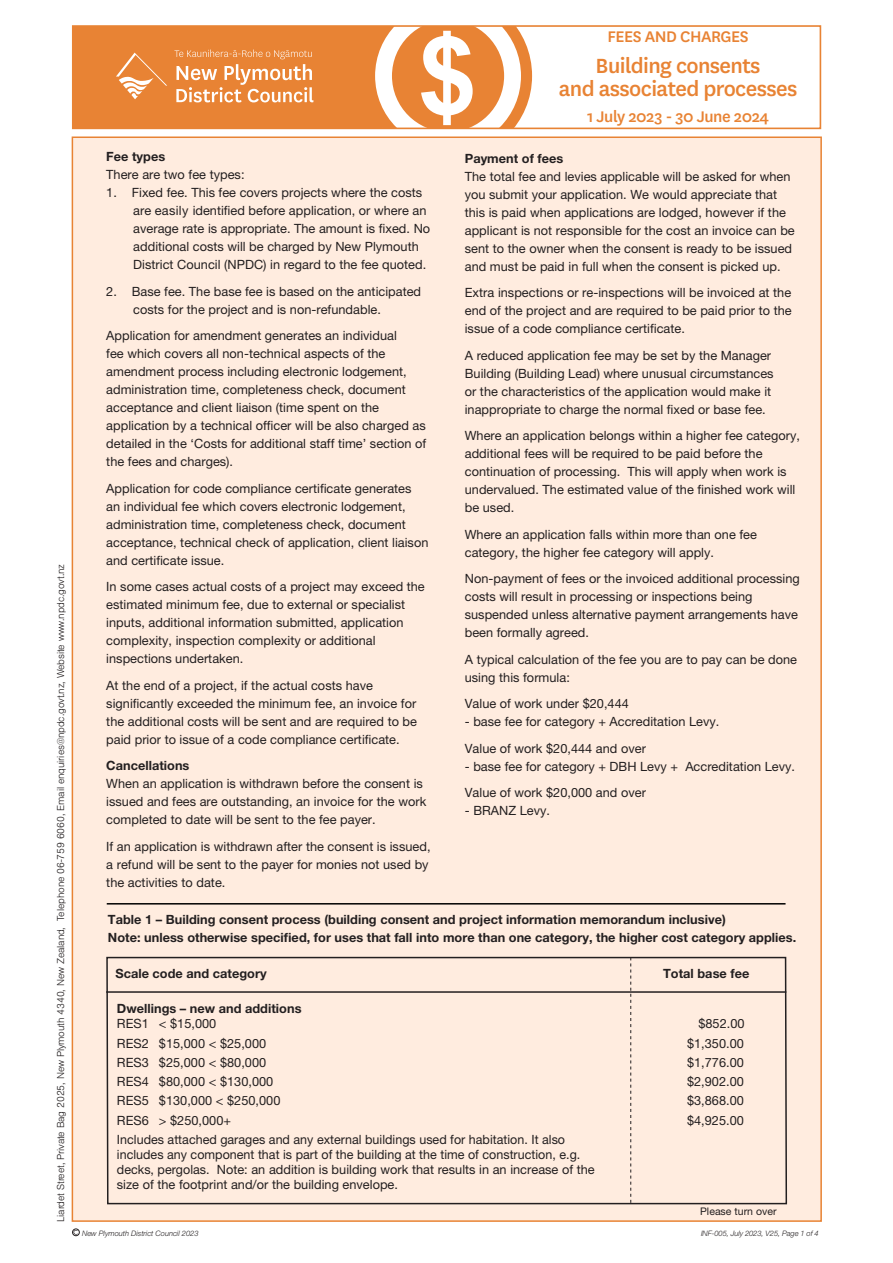
<style>
.page{position:relative;width:893px;height:1263px;background:#fff}
.page>*{position:absolute;margin:0;border:0;box-sizing:border-box;transform-origin:0 0}
.t1{font:500 24px/22.5px "National";letter-spacing:-.025em;color:#e88334;text-align:center}
.t2{font:500 18px "National";letter-spacing:-.025em;color:#e88334}
.Front_Page_Text{font:12.75px/18px "Helvetica Neue LT Pro";color:#231f20}
.Table_Heading{font:12.75px/18px "Helvetica Neue LT Pro";color:#231f20}
.Table_Heading-2{font:700 12.75px "Helvetica Neue LT Pro";color:#231f20}
.Figures_Text{font:12.75px "Helvetica Neue LT Pro";color:#231f20}
.t3{font:300 10.5px "Nimbus San";letter-spacing:-.01em;color:#231f20}
.Table_Heading-3{font:10.5px "Helvetica Neue LT Pro";color:#231f20}
.t4{font:italic 300 7.5px "Helvetica Neue LT Std";color:#231f20}
.s1{font-weight:700}
</style>
<div class="page">
<div style="left:72px;top:136px;width:750px;height:1086px;background:#ffecdf;border:2px solid #e88334"></div>
<div style="left:72px;top:1229px;width:8px;height:7px;border:1px solid #231f20;border-radius:50%"></div>
<svg style="left:106px;top:956px;width:682px;height:249px"></svg>
<hr style="left:106px;top:991px;width:680px;height:2px;background:#231f20">
<div style="left:115px;top:969px;width:345px;height:18px;background:#ffecdf"></div>
<div style="left:645px;top:969px;width:120px;height:18px;background:#ffecdf"></div>
<div style="left:117px;top:1004px;width:648px;height:185px;background:#ffecdf"></div>
<svg style="left:630px;top:957px;width:1px;height:246px"></svg>
<div style="left:72px;top:26px;width:310px;height:102px;background:#e88334"></div>
<svg style="left:116px;top:53px;width:51px;height:46px"></svg>
<svg style="left:174px;top:49px;width:139px;height:53px"></svg>
<div style="left:72px;top:25px;width:749px;height:104px;border:2px solid #e88334"></div>
<svg style="left:358px;top:26px;width:180px;height:102px"></svg>
<hr style="left:107px;top:903px;width:678px;height:1px;background:#000">
<p class="t3" style="left:55px;top:1222px;width:659px;rotate:-90deg">Liardet Street, Private Bag 2025, New Plymouth 4340, New Zealand, Telephone 06-759 6060, Email enquiries@npdc.govt.nz, Website www.npdc.govt.nz</p>
<p class="Table_Heading-2" style="left:106px;top:149px;width:61px">Fee types</p>
<p class="Front_Page_Text" style="left:106px;top:165px;width:140px">There are two fee types:</p>
<p class="Table_Heading" style="left:133px;top:183px;width:298px;text-indent:-27px">1. Fixed fee. This fee covers projects where the costs are easily identified before application, or where an average rate is appropriate. The amount is fixed. No additional costs will be charged by New Plymouth District Council (NPDC) in regard to the fee quoted.</p>
<p class="Table_Heading" style="left:133px;top:282px;width:289px;text-indent:-27px">2. Base fee. The base fee is based on the anticipated costs for the project and is non-refundable.</p>
<p class="Table_Heading" style="left:106px;top:326px;width:321px">Application for amendment generates an individual<br>fee which covers all non-technical aspects of the amendment process including electronic lodgement, administration time, completeness check, document acceptance and client liaison (time spent on the application by a technical officer will be also charged as detailed in the ‘Costs for additional staff time’ section of the fees and charges).</p>
<p class="Table_Heading" style="left:106px;top:479px;width:324px">Application for code compliance certificate generates an individual fee which covers electronic lodgement, administration time, completeness check, document acceptance, technical check of application, client liaison and certificate issue.</p>
<p class="Table_Heading" style="left:106px;top:577px;width:320px">In some cases actual costs of a project may exceed the estimated minimum fee, due to external or specialist inputs, additional information submitted, application complexity, inspection complexity or additional inspections undertaken.</p>
<p class="Table_Heading" style="left:106px;top:676px;width:312px">At the end of a project, if the actual costs have significantly exceeded the minimum fee, an invoice for the additional costs will be sent and are required to be paid prior to issue of a code compliance certificate.</p>
<p class="Table_Heading" style="left:106px;top:756px;width:321px"><span class="s1">Cancellations<br></span>When an application is withdrawn before the consent is issued and fees are outstanding, an invoice for the work completed to date will be sent to the fee payer.</p>
<p class="Front_Page_Text" style="left:106px;top:837px;width:326px">If an application is withdrawn after the consent is issued, a refund will be sent to the payer for monies not used by the activities to date.</p>
<p class="t2" style="left:607px;top:24px;width:143px">FEES AND CHARGES</p>
<p class="t1" style="left:559px;top:53px;width:240px">Building consents<br>and associated processes</p>
<p class="t2" style="left:587px;top:105px;width:183px">1 July 2023 - 30 June 2024</p>
<p class="Table_Heading-2" style="left:465px;top:150px;width:100px">Payment of fees</p>
<p class="Front_Page_Text" style="left:465px;top:167px;width:331px">The total fee and levies applicable will be asked for when you submit your application. We would appreciate that this is paid when applications are lodged, however if the applicant is not responsible for the cost an invoice can be sent to the owner when the consent is ready to be issued and must be paid in full when the consent is picked up.</p>
<p class="Front_Page_Text" style="left:465px;top:283px;width:328px;text-align:justify">Extra inspections or re-inspections will be invoiced at the end of the project and are required to be paid prior to the issue of a code compliance certificate.</p>
<p class="Front_Page_Text" style="left:465px;top:346px;width:310px">A reduced application fee may be set by the Manager Building (Building Lead) where unusual circumstances or the characteristics of the application would make it inappropriate to charge the normal fixed or base fee.</p>
<p class="Front_Page_Text" style="left:465px;top:426px;width:337px">Where an application belongs within a higher fee category, additional fees will be required to be paid before the continuation of processing. This will apply when work is undervalued. The estimated value of the finished work will be used.</p>
<p class="Front_Page_Text" style="left:465px;top:525px;width:294px">Where an application falls within more than one fee category, the higher fee category will apply.</p>
<p class="Front_Page_Text" style="left:465px;top:569px;width:337px">Non-payment of fees or the invoiced additional processing costs will result in processing or inspections being suspended unless alternative payment arrangements have been formally agreed.</p>
<p class="Front_Page_Text" style="left:465px;top:650px;width:334px">A typical calculation of the fee you are to pay can be done using this formula:</p>
<p class="Front_Page_Text" style="left:465px;top:694px;width:166px">Value of work under $20,444</p>
<p class="Front_Page_Text" style="left:465px;top:712px;width:256px">- base fee for category + Accreditation Levy.</p>
<p class="Front_Page_Text" style="left:465px;top:739px;width:183px">Value of work $20,444 and over</p>
<p class="Front_Page_Text" style="left:465px;top:757px;width:332px">- base fee for category + DBH Levy + Accreditation Levy.</p>
<p class="Front_Page_Text" style="left:465px;top:783px;width:183px">Value of work $20,000 and over</p>
<p class="Front_Page_Text" style="left:465px;top:801px;width:87px">- BRANZ Levy.</p>
<p class="Table_Heading-2" style="left:108px;top:911px;width:619px">Table 1 – Building consent process (building consent and project information memorandum inclusive)</p>
<p class="Table_Heading-2" style="left:108px;top:929px;width:690px">Note: unless otherwise specified, for uses that fall into more than one category, the higher cost category applies.</p>
<p class="Table_Heading-2" style="left:115px;top:965px;width:153px">Scale code and category</p>
<p class="Table_Heading-2" style="left:663px;top:965px;width:88px">Total base fee</p>
<p class="Table_Heading-2" style="left:117px;top:1001px;width:186px">Dwellings – new and additions</p>
<p class="Figures_Text" style="left:117px;top:1016px;width:101px">RES1 &lt; $15,000</p>
<p class="Figures_Text" style="left:698px;top:1016px;width:48px">$852.00</p>
<p class="Figures_Text" style="left:117px;top:1035px;width:151px">RES2 $15,000 &lt; $25,000</p>
<p class="Figures_Text" style="left:687px;top:1035px;width:58px">$1,350.00</p>
<p class="Figures_Text" style="left:117px;top:1054px;width:151px">RES3 $25,000 &lt; $80,000</p>
<p class="Figures_Text" style="left:687px;top:1054px;width:58px">$1,776.00</p>
<p class="Figures_Text" style="left:117px;top:1074px;width:158px">RES4 $80,000 &lt; $130,000</p>
<p class="Figures_Text" style="left:687px;top:1074px;width:58px">$2,902.00</p>
<p class="Figures_Text" style="left:117px;top:1093px;width:165px">RES5 $130,000 &lt; $250,000</p>
<p class="Figures_Text" style="left:687px;top:1093px;width:58px">$3,868.00</p>
<p class="Figures_Text" style="left:117px;top:1112px;width:116px">RES6 &gt; $250,000+</p>
<p class="Figures_Text" style="left:687px;top:1112px;width:58px">$4,925.00</p>
<p class="Front_Page_Text" style="left:117px;top:1131px;width:479px;line-height:15px">Includes attached garages and any external buildings used for habitation. It also includes any component that is part of the building at the time of construction, e.g. decks, pergolas. Note: an addition is building work that results in an increase of the size of the footprint and/or the building envelope.</p>
<p class="Table_Heading-3" style="left:700px;top:1205px;width:78px">Please turn over</p>
<p class="t4" style="left:82px;top:1229px;width:118px">New Plymouth District Council 2023</p>
<p class="t4" style="left:701px;top:1228px;width:119px">INF-005, July 2023, V25, Page 1 of 4</p>
</div>
